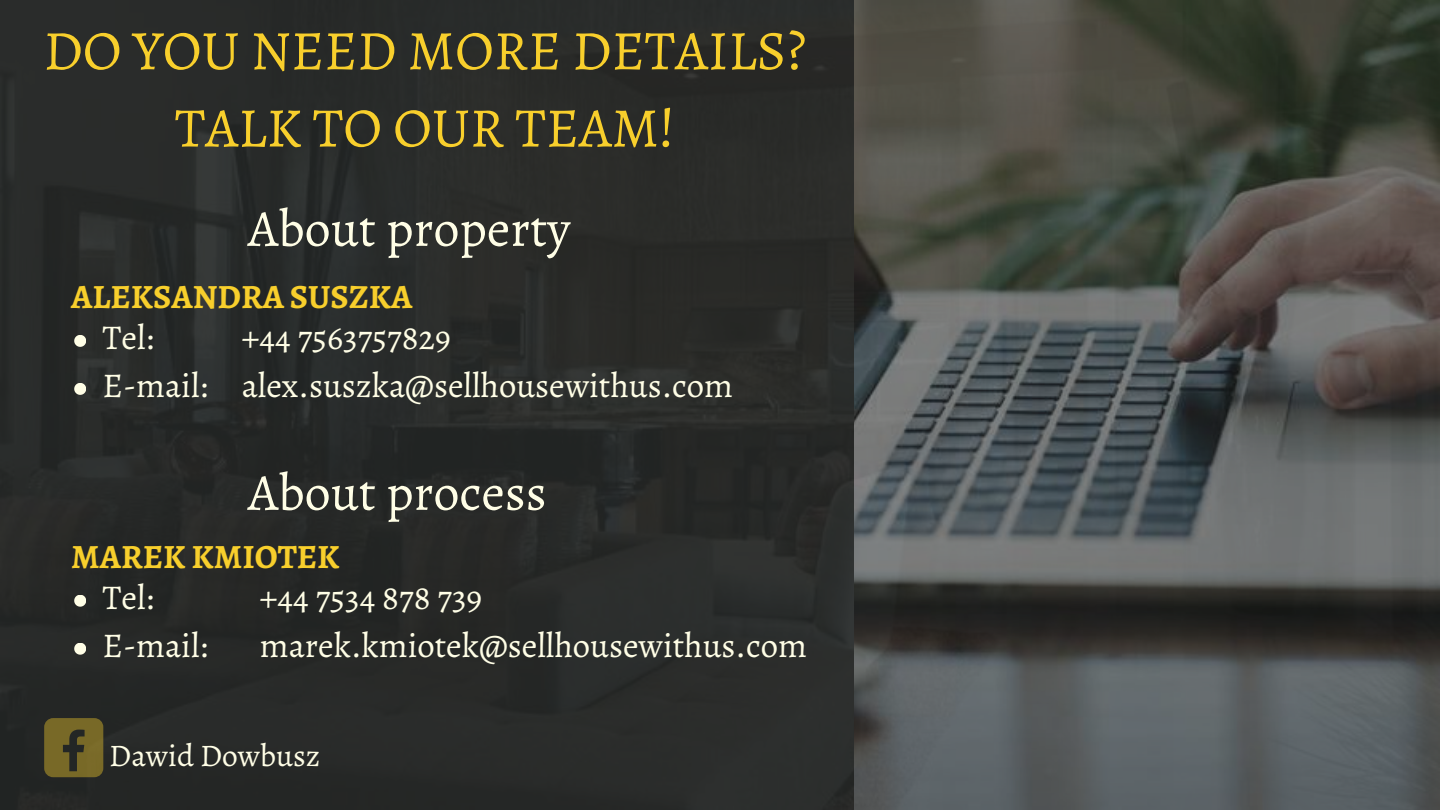
<style>
.page{position:relative;width:1440px;height:810px;background:#fff}
.page>*{position:absolute;margin:0;border:0;box-sizing:border-box;transform-origin:0 0}
.t1{font:56px/77.2px "Alegreya";color:#f8cf2c;text-align:center}
.t2{font:52px "Alegreya";color:#fffee6}
.t3{font:34.7px/48px "Alegreya";color:#fffee6}
.t4{font:700 34px "Alegreya";color:#f8cf2c}
.t5{font:31.5px "Alegreya";color:#fffee6}
</style>
<div class="page">
<div style="left:0;top:0;width:855px;height:810px;background:#292b29"></div>
<div style="left:44px;top:718px;width:59px;height:59px;background:#786927;border-radius:9px"></div>
<svg style="left:63px;top:730px;width:22px;height:41px"></svg>
<img style="left:855px;top:0;width:585px;height:810px">
<svg style="left:74px;top:335px;width:12px;height:12px"></svg>
<svg style="left:74px;top:383px;width:12px;height:12px"></svg>
<svg style="left:74px;top:595px;width:12px;height:12px"></svg>
<svg style="left:74px;top:643px;width:12px;height:12px"></svg>
<h1 class="t1" style="left:44px;top:12px;width:764px">DO YOU NEED MORE DETAILS?<br>TALK TO OUR TEAM!</h1>
<h2 class="t2" style="left:248px;top:193px;width:324px">About property</h2>
<p class="t4" style="left:71px;top:274px;width:343px">ALEKSANDRA SUSZKA</p>
<p class="t3" style="left:103px;top:314px;width:107px">Tel:<br>E-mail:</p>
<p class="t3" style="left:242px;top:314px;width:493px">+44 7563757829 alex.suszka@sellhousewithus.com</p>
<h2 class="t2" style="left:248px;top:457px;width:300px">About process</h2>
<p class="t4" style="left:71px;top:534px;width:270px">MAREK KMIOTEK</p>
<p class="t3" style="left:103px;top:573px;width:107px">Tel:<br>E-mail:</p>
<p class="t3" style="left:260px;top:573px;width:549px">+44 7534 878 739 marek.kmiotek@sellhousewithus.com</p>
<p class="t5" style="left:109px;top:734px;width:212px">Dawid Dowbusz</p>
</div>
